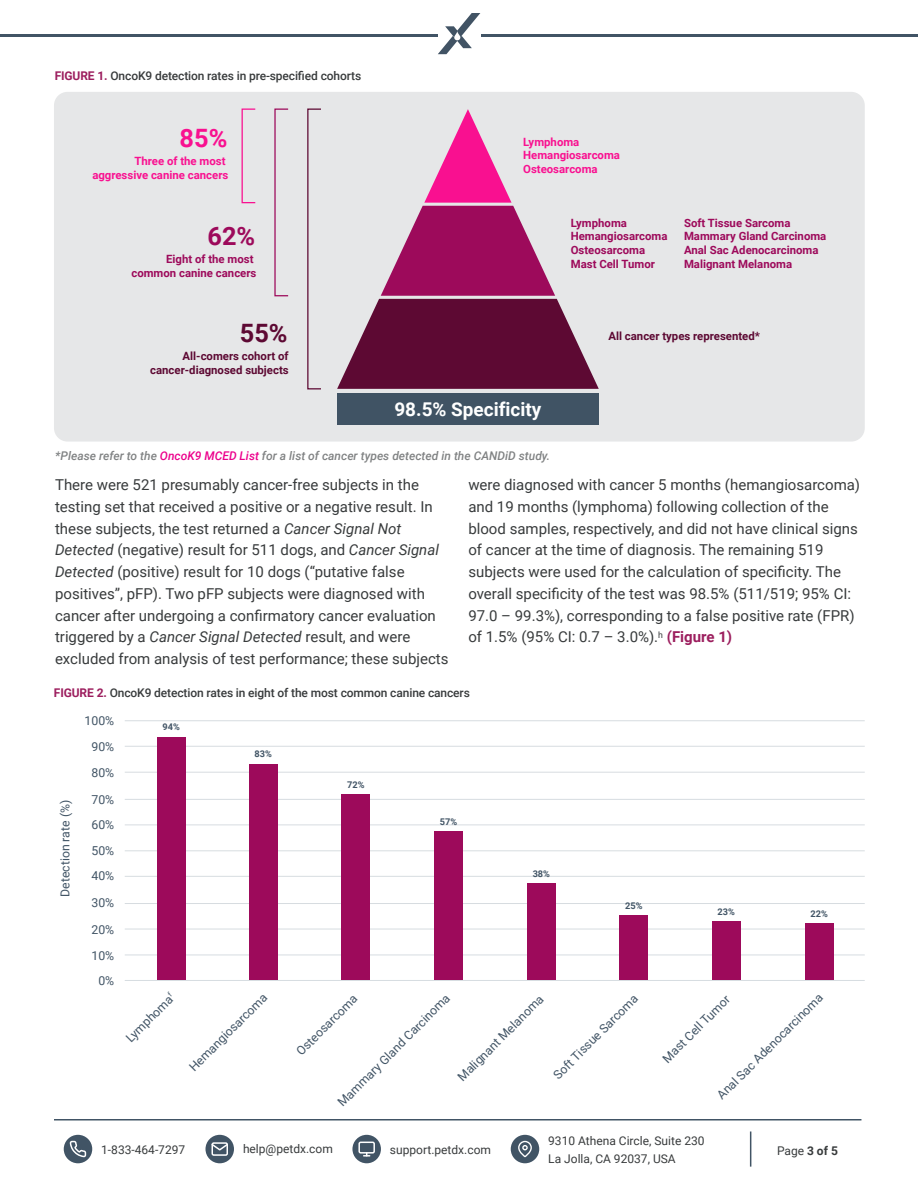
<style>
.page{position:relative;width:918px;height:1188px;background:#fff}
.page>*{position:absolute;margin:0;border:0;box-sizing:border-box;transform-origin:0 0}
.t1{font:700 25.35px "Roboto";color:#f91090}
.t2{font:700 25.35px "Roboto";color:#9d0a5b}
.t3{font:700 25.35px "Roboto";color:#5d0933}
.t4{font:700 18.9px "Roboto";color:#fff}
.t5{font:15px/21.8px "Roboto";color:#383b3c}
.t6{font:12.3px/26.1px "Roboto";color:#415465;text-align:center}
.t7{font:500 12px "Roboto";letter-spacing:-.01em;color:#383b3c}
.t8{font:12px/18px "Roboto";color:#383b3c}
.t9{font:italic 500 12px "Roboto";color:#808283}
.t10{font:700 11.4px/13.6px "Roboto";color:#9d0a5b}
.t11{font:700 11.4px/13.6px "Roboto";color:#f91090;text-align:right}
.t12{font:700 11.4px/13.6px "Roboto";color:#5d0933;text-align:right}
.t13{font:700 9.15px "Roboto";color:#415465}
.s1{font-weight:700;color:#9c1e5e}
.s2{color:#ec008c}
.s3{font-style:italic}
.s4{font-weight:700}
</style>
<div class="page">
<hr style="left:125px;top:980px;width:740px;height:1px;background:#c5cdd3">
<hr style="left:125px;top:955px;width:740px;height:1px;background:#c5cdd3">
<hr style="left:125px;top:929px;width:740px;height:1px;background:#c5cdd3">
<hr style="left:125px;top:903px;width:740px;height:1px;background:#c5cdd3">
<hr style="left:125px;top:876px;width:740px;height:1px;background:#c5cdd3">
<hr style="left:125px;top:850px;width:740px;height:1px;background:#c5cdd3">
<hr style="left:125px;top:825px;width:740px;height:1px;background:#c5cdd3">
<hr style="left:125px;top:799px;width:740px;height:1px;background:#c5cdd3">
<hr style="left:125px;top:772px;width:740px;height:1px;background:#c5cdd3">
<hr style="left:125px;top:746px;width:740px;height:1px;background:#c5cdd3">
<hr style="left:125px;top:720px;width:740px;height:1px;background:#c5cdd3">
<div style="left:157px;top:737px;width:29px;height:243px;background:#9d0a5b"></div>
<div style="left:249px;top:764px;width:29px;height:216px;background:#9d0a5b"></div>
<div style="left:341px;top:794px;width:29px;height:186px;background:#9d0a5b"></div>
<div style="left:434px;top:831px;width:29px;height:149px;background:#9d0a5b"></div>
<div style="left:527px;top:883px;width:29px;height:97px;background:#9d0a5b"></div>
<div style="left:619px;top:916px;width:29px;height:64px;background:#9d0a5b"></div>
<div style="left:712px;top:922px;width:29px;height:58px;background:#9d0a5b"></div>
<div style="left:805px;top:923px;width:29px;height:57px;background:#9d0a5b"></div>
<div style="left:64px;top:1135px;width:28px;height:28px;background:#415465;border-radius:50%"></div>
<svg style="left:69px;top:1140px;width:18px;height:18px"></svg>
<div style="left:206px;top:1135px;width:28px;height:28px;background:#415465;border-radius:50%"></div>
<div style="left:212px;top:1142px;width:16px;height:14px;border:2px solid #fff;border-radius:2px"></div>
<svg style="left:211px;top:1142px;width:17px;height:10px"></svg>
<div style="left:352px;top:1135px;width:29px;height:28px;background:#415465;border-radius:50%"></div>
<div style="left:358px;top:1142px;width:17px;height:12px;border:2px solid #fff;border-radius:2px"></div>
<svg style="left:364px;top:1153px;width:6px;height:4px"></svg>
<div style="left:511px;top:1135px;width:28px;height:28px;background:#415465;border-radius:50%"></div>
<div style="left:518px;top:1141px;width:14px;height:16px;border:1px solid #fff;border-radius:6px"></div>
<svg style="left:522px;top:1145px;width:6px;height:5px"></svg>
<hr style="left:750px;top:1131px;width:1px;height:36px;background:#415465">
<hr style="left:54px;top:1119px;width:807px;height:1px;background:#415465">
<hr style="left:1px;top:34px;width:917px;height:3px;background:#415465">
<svg style="left:438px;top:13px;width:42px;height:41px"></svg>
<div style="left:54px;top:92px;width:811px;height:350px;background:#e6e7e8;border-radius:14px"></div>
<svg style="left:337px;top:109px;width:262px;height:280px"></svg>
<div style="left:337px;top:393px;width:262px;height:32px;background:#405364"></div>
<div style="left:307px;top:109px;width:15px;height:280px;border:1px solid #5d0933"></div>
<div style="left:242px;top:109px;width:14px;height:94px;border:1px solid #f91090"></div>
<p class="t7" style="left:55px;top:67px;width:308px"><span class="s1">FIGURE 1.</span> OncoK9 detection rates in pre-specified cohorts</p>
<h1 class="t1" style="left:180px;top:120px;width:49px">85%</h1>
<p class="t11" style="left:92px;top:154px;width:137px">Three of the most aggressive canine cancers</p>
<h1 class="t2" style="left:208px;top:218px;width:49px">62%</h1>
<p class="t10" style="left:131px;top:252px;width:127px;text-align:right">Eight of the most common canine cancers</p>
<h1 class="t3" style="left:240px;top:316px;width:49px">55%</h1>
<p class="t12" style="left:150px;top:349px;width:140px">All-comers cohort of cancer-diagnosed subjects</p>
<p class="t11" style="left:523px;top:134px;width:98px;text-align:left">Lymphoma<br>Hemangiosarcoma<br>Osteosarcoma</p>
<p class="t10" style="left:571px;top:215px;width:98px">Lymphoma<br>Hemangiosarcoma<br>Osteosarcoma<br>Mast Cell Tumor</p>
<p class="t10" style="left:684px;top:215px;width:144px">Soft Tissue Sarcoma<br>Mammary Gland Carcinoma<br>Anal Sac Adenocarcinoma<br>Malignant Melanoma</p>
<p class="t4" style="left:394px;top:396px;width:149px">98.5% Specificity</p>
<p class="t12" style="left:608px;top:329px;width:153px">All cancer types represented*</p>
<p class="t9" style="left:55px;top:447px;width:496px">*Please refer to the <span class="s2">OncoK9 MCED List</span> for a list of cancer types detected in the CANDiD study.</p>
<p class="t5" style="left:55px;top:473px;width:395px">There were 521 presumably cancer-free subjects in the testing set that received a positive or a negative result. In these subjects, the test returned a <span class="s3">Cancer Signal Not Detected</span> (negative) result for 511 dogs, and <span class="s3">Cancer Signal Detected</span> (positive) result for 10 dogs (“putative false positives”, pFP). Two pFP subjects were diagnosed with cancer after undergoing a confirmatory cancer evaluation triggered by a <span class="s3">Cancer Signal Detected</span> result, and were excluded from analysis of test performance; these subjects</p>
<p class="t5" style="left:468px;top:473px;width:393px">were diagnosed with cancer 5 months (hemangiosarcoma) and 19 months (lymphoma) following collection of the blood samples, respectively, and did not have clinical signs of cancer at the time of diagnosis. The remaining 519 subjects were used for the calculation of specificity. The overall specificity of the test was 98.5% (511/519; 95% CI:<br>97.0 – 99.3%), corresponding to a false positive rate (FPR) of 1.5% (95% CI: 0.7 – 3.0%).<sup>h</sup> <span class="s1">(Figure 1)</span></p>
<p class="t7" style="left:54px;top:685px;width:417px"><span class="s1">FIGURE 2.</span> OncoK9 detection rates in eight of the most common canine cancers</p>
<p class="t6" style="left:85px;top:707px;width:31px">100%<br>90%<br>80%<br>70%</p>
<p class="t6" style="left:92px;top:811px;width:24px">60%<br>50%<br>40%<br>30%<br>20%<br>10%<br>0%</p>
<p class="t6" style="left:118px;top:1030px;width:64px;rotate:-45deg">Lymphoma<sup>f</sup></p>
<p class="t6" style="left:182px;top:1059px;width:106px;rotate:-45deg">Hemangiosarcoma</p>
<p class="t6" style="left:289px;top:1043px;width:82px;rotate:-45deg">Osteosarcoma</p>
<p class="t13" style="left:163px;top:721px;width:19px">94%</p>
<p class="t13" style="left:255px;top:748px;width:19px">83%</p>
<p class="t13" style="left:347px;top:778px;width:19px">72%</p>
<p class="t6" style="left:52px;top:897px;width:98px;rotate:-90deg">Detection rate (%)</p>
<p class="t13" style="left:440px;top:815px;width:19px">57%</p>
<p class="t13" style="left:533px;top:867px;width:19px">38%</p>
<p class="t13" style="left:625px;top:899px;width:19px">25%</p>
<p class="t13" style="left:718px;top:905px;width:19px">23%</p>
<p class="t13" style="left:811px;top:907px;width:19px">22%</p>
<p class="t6" style="left:710px;top:1088px;width:145px;rotate:-45deg">Anal Sac Adenocarcinoma</p>
<p class="t6" style="left:330px;top:1094px;width:154px;rotate:-45deg">Mammary Gland Carcinoma</p>
<p class="t6" style="left:450px;top:1069px;width:117px;rotate:-45deg">Malignant Melanoma</p>
<p class="t6" style="left:546px;top:1067px;width:115px;rotate:-45deg">Soft Tissue Sarcoma</p>
<p class="t6" style="left:655px;top:1051px;width:91px;rotate:-45deg">Mast Cell Tumor</p>
<p class="t8" style="left:548px;top:1131px;width:158px">9310 Athena Circle, Suite 230<br>La Jolla, CA 92037, USA</p>
<p class="t8" style="left:101px;top:1140px;width:86px">1-833-464-7297</p>
<p class="t8" style="left:243px;top:1140px;width:91px">help@petdx.com</p>
<p class="t8" style="left:390px;top:1140px;width:103px">support.petdx.com</p>
<p class="t8" style="left:777px;top:1142px;width:62px">Page <span class="s4">3 of 5</span></p>
</div>
